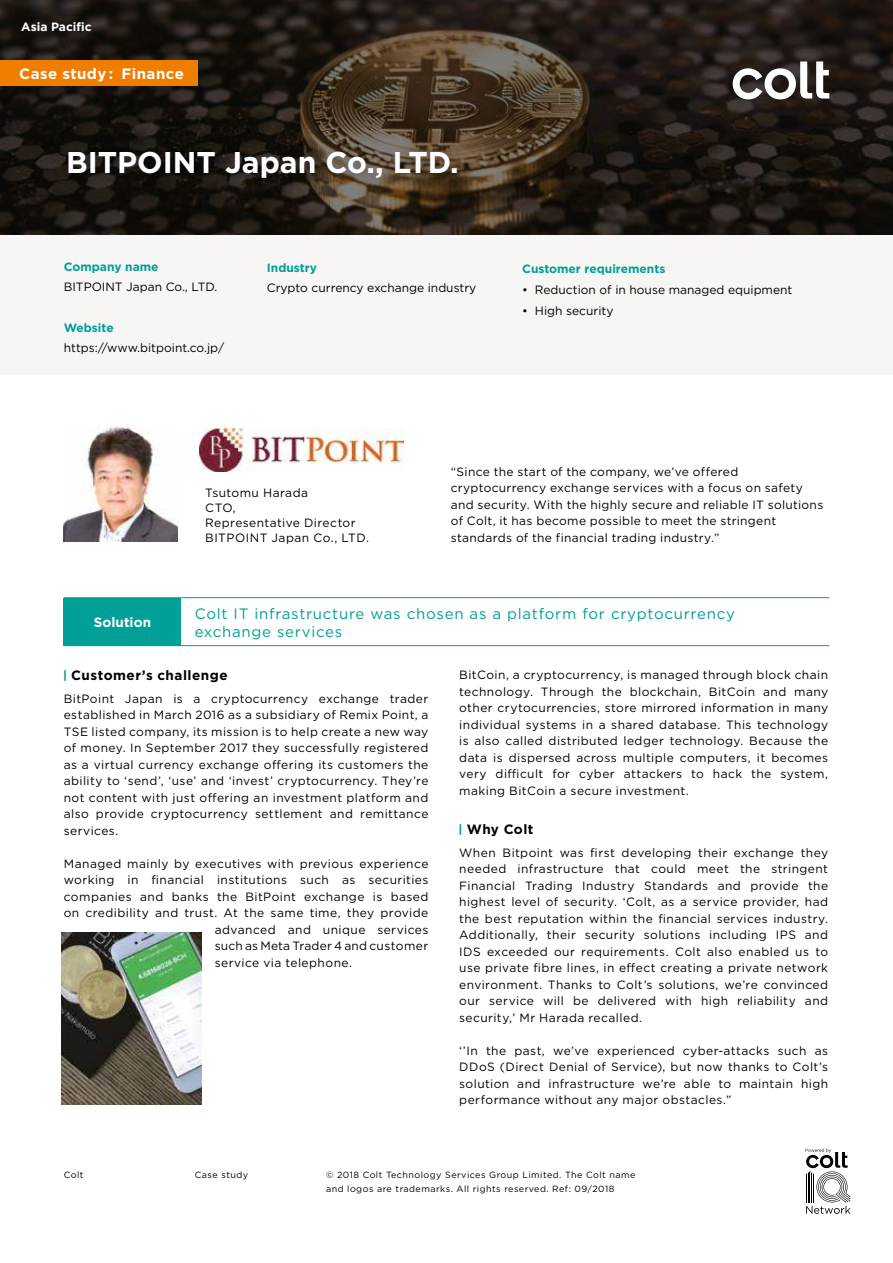
<style>
.page{position:relative;width:893px;height:1263px;background:#fff}
.page>*{position:absolute;margin:0;border:0;box-sizing:border-box;transform-origin:0 0}
.t1{font:700 30px "Gotham";color:#fff}
.t2{font:15px/18px "Gotham";letter-spacing:.05em;color:#009f97}
.t3{font:700 15px "Gotham";letter-spacing:.03em;color:#fff}
.t4{font:700 13.5px "Gotham";letter-spacing:.035em;color:#000}
.t5{font:700 13.5px "Gotham";color:#fff}
.t6{font:12px/16.5px "Gotham";letter-spacing:.03em;color:#000;text-align:justify}
.t7{font:12px "Gotham";color:#000}
.t8{font:700 12px "Gotham";color:#009f97}
.t9{font:700 12px "Gotham";color:#fff}
.t10{font:9px/13.5px "Gotham";letter-spacing:.05em;color:#000}
.s1{font-family:"Meiryo";font-size:18.9px;color:#009f97}
</style>
<div class="page">
<svg style="left:0;top:0;width:893px;height:235px;background:#282018"></svg>
<div style="left:0;top:235px;width:893px;height:139px;background:#f7f6f5"></div>
<img style="left:64px;top:426px;width:113px;height:116px">
<div style="left:64px;top:598px;width:117px;height:47px;background:#009f97"></div>
<hr style="left:64px;top:597px;width:765px;height:1px;background:#009f97">
<hr style="left:64px;top:645px;width:765px;height:1px;background:#009f97">
<img style="left:199px;top:428px;width:204px;height:43px">
<img style="left:62px;top:932px;width:140px;height:172px">
<svg style="left:733px;top:61px;width:96px;height:38px"></svg>
<svg style="left:805px;top:1148px;width:45px;height:66px"></svg>
<div style="left:0;top:61px;width:198px;height:25px;background:#ef7d00"></div>
<div style="left:62px;top:145px;width:408px;height:46px;background:#000;opacity:.25"></div>
<p class="t9" style="left:21px;top:19px;width:72px">Asia Pacific</p>
<p class="t3" style="left:19px;top:64px;width:166px">Case study : Finance</p>
<h1 class="t1" style="left:66px;top:143px;width:394px">BITPOINT Japan Co., LTD.</h1>
<p class="t8" style="left:64px;top:259px;width:96px">Company name</p>
<p class="t7" style="left:64px;top:279px;width:155px">BITPOINT Japan Co., LTD.</p>
<p class="t8" style="left:64px;top:320px;width:51px">Website</p>
<p class="t7" style="left:64px;top:340px;width:162px">https://www.bitpoint.co.jp/</p>
<p class="t8" style="left:267px;top:260px;width:52px">Industry</p>
<p class="t7" style="left:267px;top:280px;width:211px">Crypto currency exchange industry</p>
<p class="t8" style="left:522px;top:261px;width:145px">Customer requirements</p>
<p class="t7" style="left:522px;top:282px;width:272px">• Reduction of in house managed equipment</p>
<p class="t7" style="left:522px;top:303px;width:93px">• High security</p>
<p class="t6" style="left:205px;top:485px;width:165px;line-height:15px;text-align:left">Tsutomu Harada<br>CTO,<br>Representative Director<br>BITPOINT Japan Co., LTD.</p>
<p class="t6" style="left:451px;top:463px;width:374px;text-align:left">“Since the start of the company, we’ve offered cryptocurrency exchange services with a focus on safety and security. With the highly secure and reliable IT solutions of Colt, it has become possible to meet the stringent standards of the financial trading industry.”</p>
<p class="t2" style="left:195px;top:604px;width:542px">Colt IT infrastructure was chosen as a platform for cryptocurrency exchange services</p>
<p class="t4" style="left:64px;top:667px;width:165px"><span class="s1">■</span> Customer’s challenge</p>
<p class="t6" style="left:64px;top:690px;width:366px">BitPoint Japan is a cryptocurrency exchange trader established in March 2016 as a subsidiary of Remix Point, a TSE listed company, its mission is to help create a new way of money. In September 2017 they successfully registered as a virtual currency exchange offering its customers the ability to ‘send’, ‘use’ and ‘invest’ cryptocurrency. They’re not content with just offering an investment platform and also provide cryptocurrency settlement and remittance services.</p>
<p class="t6" style="left:64px;top:855px;width:366px">Managed mainly by executives with previous experience</p>
<p class="t6" style="left:64px;top:872px;width:366px">working in financial institutions such as securities</p>
<p class="t6" style="left:64px;top:888px;width:366px">companies and banks the BitPoint exchange is based</p>
<p class="t6" style="left:64px;top:905px;width:366px">on credibility and trust. At the same time, they provide</p>
<p class="t6" style="left:215px;top:921px;width:215px">advanced and unique services</p>
<p class="t6" style="left:215px;top:938px;width:215px">such as Meta Trader 4 and customer</p>
<p class="t6" style="left:215px;top:954px;width:139px">service via telephone.</p>
<p class="t5" style="left:94px;top:613px;width:59px">Solution</p>
<p class="t6" style="left:459px;top:666px;width:370px">BitCoin, a cryptocurrency, is managed through block chain technology. Through the blockchain, BitCoin and many other crytocurrencies, store mirrored information in many individual systems in a shared database. This technology is also called distributed ledger technology. Because the data is dispersed across multiple computers, it becomes very difficult for cyber attackers to hack the system, making BitCoin a secure investment.</p>
<p class="t4" style="left:459px;top:821px;width:76px"><span class="s1">■</span> Why Colt</p>
<p class="t6" style="left:459px;top:844px;width:370px">When Bitpoint was first developing their exchange they needed infrastructure that could meet the stringent Financial Trading Industry Standards and provide the highest level of security. ‘Colt, as a service provider, had the best reputation within the financial services industry.<br>Additionally, their security solutions including IPS and IDS exceeded our requirements. Colt also enabled us to use private fibre lines, in effect creating a private network environment. Thanks to Colt’s solutions, we’re convinced our service will be delivered with high reliability and security,’ Mr Harada recalled.</p>
<p class="t6" style="left:459px;top:1042px;width:370px">‘’In the past, we’ve experienced cyber-attacks such as DDoS (Direct Denial of Service), but now thanks to Colt’s solution and infrastructure we’re able to maintain high performance without any major obstacles.”</p>
<p class="t10" style="left:64px;top:1168px;width:21px">Colt</p>
<p class="t10" style="left:195px;top:1168px;width:55px">Case study</p>
<p class="t10" style="left:326px;top:1168px;width:311px">© 2018 Colt Technology Services Group Limited. The Colt name and logos are trademarks. All rights reserved. Ref: 09/2018</p>
</div>
